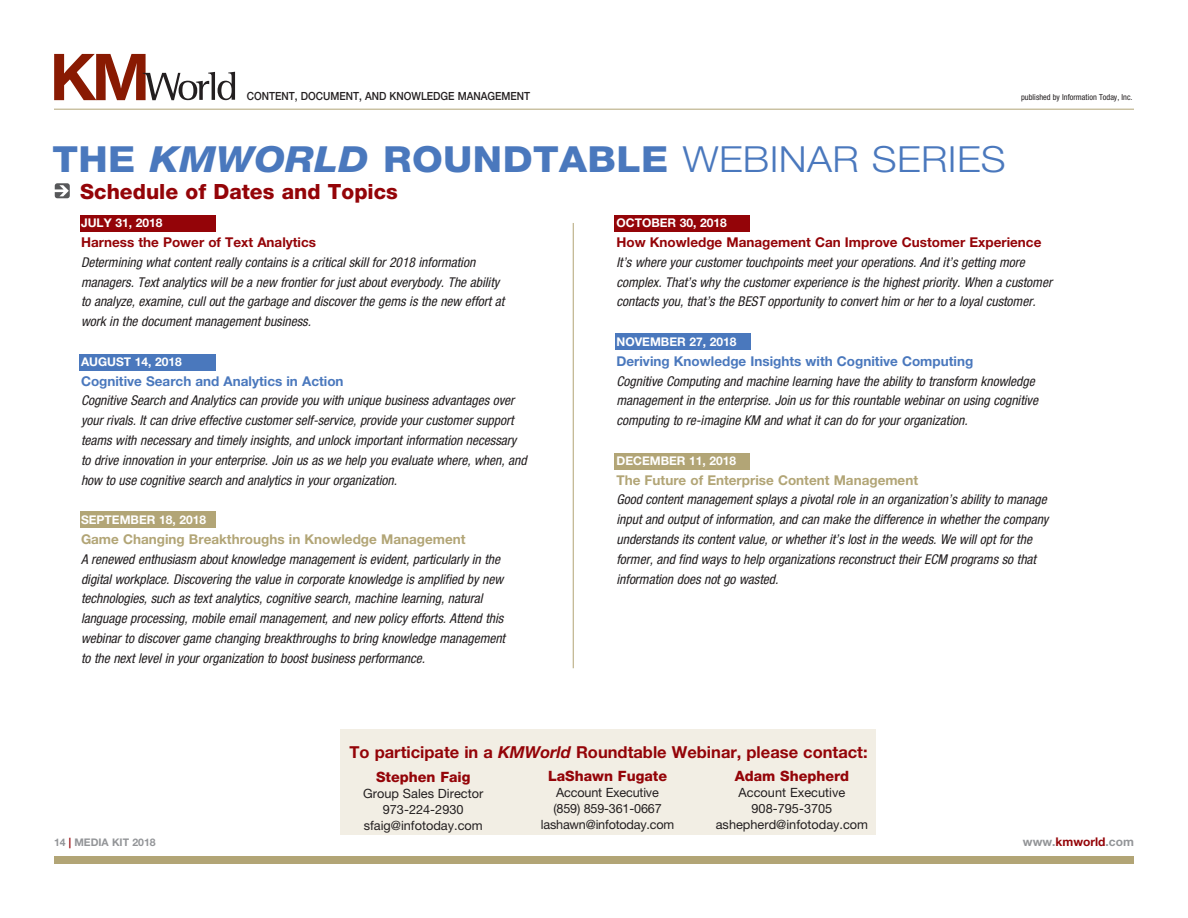
<style>
.page{position:relative;width:1188px;height:918px;background:#fff}
.page>*{position:absolute;margin:0;border:0;box-sizing:border-box;transform-origin:0 0}
._2011_Header_LT{font:800 36px "Helvetica Neue";letter-spacing:.01em;color:#4a78bd;scale:1.1 1}
.t1{font:800 21px "Helvetica Neue";color:#940408}
.t2{font:700 16.5px "Helvetica Neue";color:#940408}
.t3{font:800 14.25px "Helvetica Neue";color:#940408}
.t4{font:italic condensed 13.5px/19.8px "Helvetica Neue";color:#231f20}
.t5{font:700 13.5px "Helvetica Neue";color:#b2a576}
.t6{font:700 13.5px "Helvetica Neue";color:#4a78bd}
.t7{font:700 13.5px "Helvetica Neue";color:#940408}
.t8{font:12.75px/16px "Helvetica Neue";color:#231f20;text-align:center}
.t9{font:700 12px "Helvetica Neue";color:#fff}
.t10{font:700 12px "Helvetica Neue";color:#939598}
.t11{font:500 11.25px "Helvetica Neue";color:#231f20;scale:.9 1}
.t12{font:700 10.5px "Helvetica Neue";color:#939598}
.t13{font:condensed 8.25px "Helvetica Neue";color:#231f20}
.s1{font-style:italic}
.s2{font-weight:300}
.s3{color:#940408}
</style>
<div class="page">
<hr style="left:54px;top:109px;width:1080px;height:1px;background:#b2a576">
<div style="left:54px;top:857px;width:1080px;height:7px;background:#b2a576"></div>
<svg style="left:54px;top:53px;width:181px;height:47px"></svg>
<div style="left:615px;top:334px;width:136px;height:16px;background:#4a78bd"></div>
<div style="left:80px;top:512px;width:136px;height:16px;background:#b2a576"></div>
<div style="left:614px;top:453px;width:136px;height:17px;background:#b2a576"></div>
<div style="left:80px;top:215px;width:136px;height:17px;background:#940408"></div>
<svg style="left:55px;top:183px;width:15px;height:15px"></svg>
<div style="left:80px;top:354px;width:136px;height:16px;background:#4a78bd"></div>
<div style="left:615px;top:215px;width:135px;height:17px;background:#940408"></div>
<hr style="left:573px;top:223px;width:1px;height:445px;background:#b2a576">
<div style="left:340px;top:729px;width:535px;height:106px;background:#f2eee4"></div>
<p class="t11" style="left:247px;top:89px;width:316px">CONTENT, DOCUMENT, AND KNOWLEDGE MANAGEMENT</p>
<p class="t13" style="left:1021px;top:93px;width:113px">published by Information Today, Inc.</p>
<p class="_2011_Header_LT" style="left:52px;top:137px;width:868px">THE <span class="s1">KMWORLD</span> ROUNDTABLE <span class="s2">WEBINAR SERIES</span></p>
<p class="t1" style="left:80px;top:179px;width:319px">Schedule of Dates and Topics</p>
<p class="t9" style="left:81px;top:216px;width:83px">JULY 31, 2018</p>
<p class="t7" style="left:81px;top:234px;width:237px">Harness the Power of Text Analytics</p>
<p class="t4" style="left:81px;top:252px;width:425px">Determining what content really contains is a critical skill for 2018 information managers. Text analytics will be a new frontier for just about everybody. The ability to analyze, examine, cull out the garbage and discover the gems is the new effort at work in the document management business.</p>
<p class="t9" style="left:81px;top:354px;width:102px">AUGUST 14, 2018</p>
<p class="t6" style="left:81px;top:373px;width:264px">Cognitive Search and Analytics in Action</p>
<p class="t4" style="left:81px;top:391px;width:447px">Cognitive Search and Analytics can provide you with unique business advantages over your rivals. It can drive effective customer self-service, provide your customer support teams with necessary and timely insights, and unlock important information necessary to drive innovation in your enterprise. Join us as we help you evaluate where, when, and how to use cognitive search and analytics in your organization.</p>
<p class="t9" style="left:81px;top:513px;width:127px">SEPTEMBER 18, 2018</p>
<p class="t5" style="left:81px;top:531px;width:386px">Game Changing Breakthroughs in Knowledge Management</p>
<p class="t4" style="left:81px;top:549px;width:426px">A renewed enthusiasm about knowledge management is evident, particularly in the digital workplace. Discovering the value in corporate knowledge is amplified by new technologies, such as text analytics, cognitive search, machine learning, natural language processing, mobile email management, and new policy efforts. Attend this webinar to discover game changing breakthroughs to bring knowledge management to the next level in your organization to boost business performance.</p>
<p class="t9" style="left:616px;top:216px;width:112px">OCTOBER 30, 2018</p>
<p class="t7" style="left:616px;top:234px;width:426px">How Knowledge Management Can Improve Customer Experience</p>
<p class="t4" style="left:616px;top:252px;width:437px">It’s where your customer touchpoints meet your operations. And it’s getting more complex. That’s why the customer experience is the highest priority. When a customer contacts you, that’s the BEST opportunity to convert him or her to a loyal customer.</p>
<p class="t9" style="left:616px;top:334px;width:122px">NOVEMBER 27, 2018</p>
<p class="t6" style="left:616px;top:353px;width:358px">Deriving Knowledge Insights with Cognitive Computing</p>
<p class="t4" style="left:616px;top:371px;width:423px">Cognitive Computing and machine learning have the ability to transform knowledge management in the enterprise. Join us for this rountable webinar on using cognitive computing to re-imagine KM and what it can do for your organization.</p>
<p class="t9" style="left:616px;top:453px;width:121px">DECEMBER 11, 2018</p>
<p class="t5" style="left:616px;top:472px;width:303px">The Future of Enterprise Content Management</p>
<p class="t4" style="left:616px;top:490px;width:433px">Good content management splays a pivotal role in an organization’s ability to manage input and output of information, and can make the difference in whether the company understands its content value, or whether it’s lost in the weeds. We will opt for the former, and find ways to help organizations reconstruct their ECM programs so that information does not go wasted.</p>
<p class="t2" style="left:350px;top:742px;width:520px">To participate in a <span class="s1">KMWorld</span> Roundtable Webinar, please contact:</p>
<p class="t3" style="left:376px;top:768px;width:96px">Stephen Faig</p>
<p class="t8" style="left:363px;top:785px;width:122px">Group Sales Director<br>973-224-2930 sfaig@infotoday.com</p>
<p class="t3" style="left:548px;top:768px;width:120px">LaShawn Fugate</p>
<p class="t8" style="left:553px;top:785px;width:110px;text-align:left">Account Executive (859) 859-361-0667</p>
<p class="t8" style="left:541px;top:817px;width:135px">lashawn@infotoday.com</p>
<p class="t3" style="left:735px;top:768px;width:116px">Adam Shepherd</p>
<p class="t8" style="left:716px;top:785px;width:154px">Account Executive<br>908-795-3705 ashepherd@infotoday.com</p>
<p class="t12" style="left:54px;top:836px;width:103px">14 <span class="s3">|</span> MEDIA KIT 2018</p>
<p class="t10" style="left:1023px;top:834px;width:113px">www.<span class="s3">kmworld</span>.com</p>
</div>
